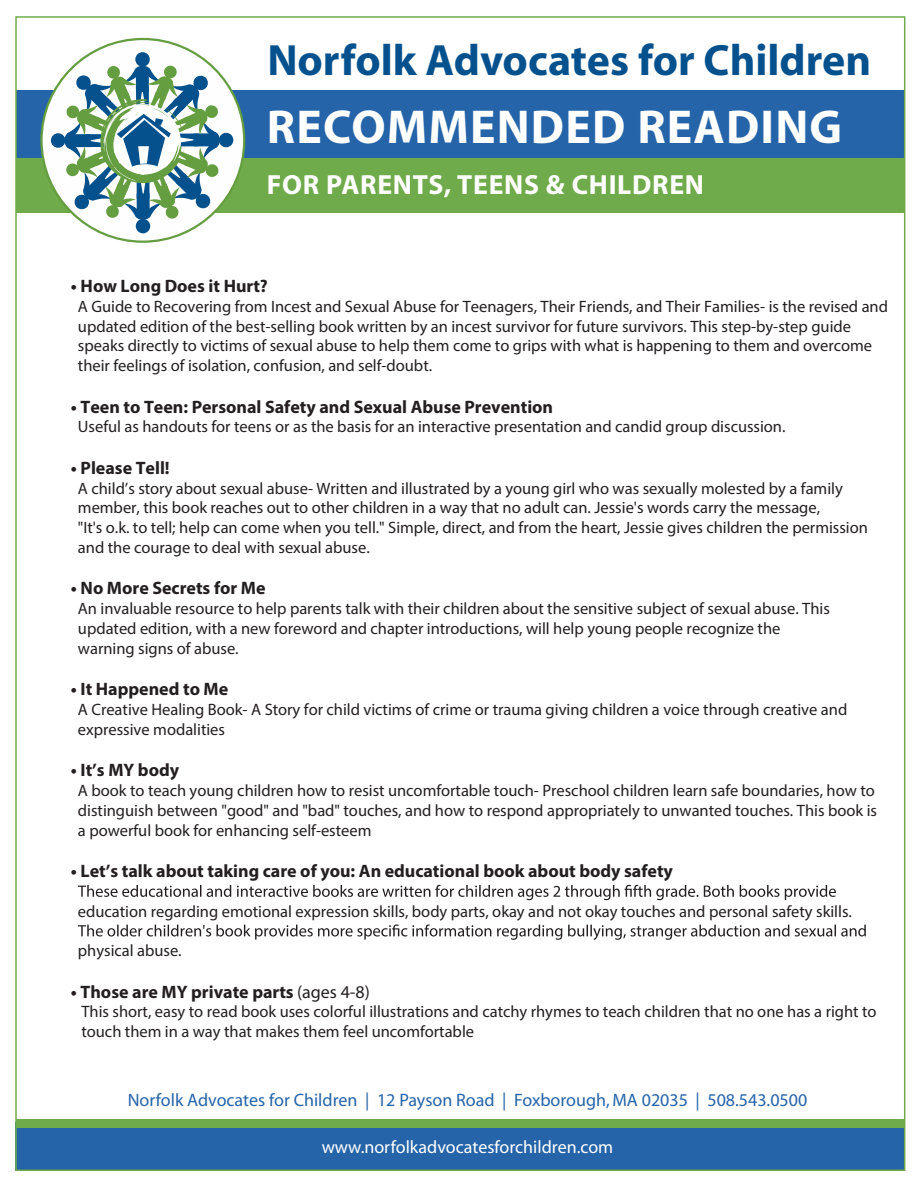
<style>
.page{position:relative;width:918px;height:1188px;background:#fff}
.page>*{position:absolute;margin:0;border:0;box-sizing:border-box;transform-origin:0 0}
.t1{font:700 47.85px "Myriad Pro";letter-spacing:.025em;color:#fff}
.t2{font:700 43.95px "Myriad";color:#04518e}
.t3{font:700 27.75px "Myriad Pro";letter-spacing:.025em;color:#fff}
.t4{font:700 18px "Myriad Pro";color:#231f20}
.t5{font:18px "Myriad";color:#2564a9}
.t6{font:18px "Myriad";color:#fff}
.t7{font:16.5px/19.8px "Myriad Pro";color:#231f20}
.s1{font-weight:400}
</style>
<div class="page">
<div style="left:16px;top:1122px;width:889px;height:48px;background:#2564a9"></div>
<div style="left:16px;top:91px;width:889px;height:115px;background:#2564a9"></div>
<div style="left:16px;top:158px;width:889px;height:55px;background:#70ab4b"></div>
<svg style="left:78px;top:885px;width:758px;height:15px"></svg>
<svg style="left:78px;top:924px;width:788px;height:16px"></svg>
<div style="left:16px;top:1119px;width:889px;height:9px;background:#70ab4b"></div>
<svg style="left:42px;top:39px;width:202px;height:203px"></svg>
<svg style="left:51px;top:52px;width:182px;height:181px"></svg>
<h2 class="t2" style="left:267px;top:37px;width:605px">Norfolk Advocates for Children</h2>
<h1 class="t1" style="left:267px;top:96px;width:577px">RECOMMENDED READING</h1>
<h3 class="t3" style="left:267px;top:167px;width:439px">FOR PARENTS, TEENS &amp; CHILDREN</h3>
<p class="t4" style="left:71px;top:274px;width:198px">• How Long Does it Hurt?</p>
<p class="t7" style="left:78px;top:296px;width:812px">A Guide to Recovering from Incest and Sexual Abuse for Teenagers, Their Friends, and Their Families- is the revised and updated edition of the best-selling book written by an incest survivor for future survivors. This step-by-step guide speaks directly to victims of sexual abuse to help them come to grips with what is happening to them and overcome their feelings of isolation, confusion, and self-doubt.</p>
<p class="t4" style="left:71px;top:395px;width:484px">• Teen to Teen: Personal Safety and Sexual Abuse Prevention</p>
<p class="t7" style="left:78px;top:417px;width:709px">Useful as handouts for teens or as the basis for an interactive presentation and candid group discussion.</p>
<p class="t4" style="left:71px;top:456px;width:100px">• Please Tell!</p>
<p class="t7" style="left:78px;top:478px;width:792px">A child’s story about sexual abuse- Written and illustrated by a young girl who was sexually molested by a family member, this book reaches out to other children in a way that no adult can. Jessie's words carry the message,<br>"It's o.k. to tell; help can come when you tell." Simple, direct, and from the heart, Jessie gives children the permission and the courage to deal with sexual abuse.</p>
<p class="t4" style="left:71px;top:577px;width:196px">• No More Secrets for Me</p>
<p class="t7" style="left:78px;top:598px;width:753px">An invaluable resource to help parents talk with their children about the sensitive subject of sexual abuse. This updated edition, with a new foreword and chapter introductions, will help young people recognize the warning signs of abuse.</p>
<p class="t4" style="left:71px;top:677px;width:159px">• It Happened to Me</p>
<p class="t7" style="left:78px;top:699px;width:771px">A Creative Healing Book- A Story for child victims of crime or trauma giving children a voice through creative and expressive modalities</p>
<p class="t4" style="left:71px;top:758px;width:110px">• It’s MY body</p>
<p class="t7" style="left:78px;top:780px;width:801px">A book to teach young children how to resist uncomfortable touch- Preschool children learn safe boundaries, how to distinguish between "good" and "bad" touches, and how to respond appropriately to unwanted touches. This book is a powerful book for enhancing self-esteem</p>
<p class="t4" style="left:71px;top:859px;width:604px">• Let’s talk about taking care of you: An educational book about body safety</p>
<p class="t7" style="left:78px;top:901px;width:775px">education regarding emotional expression skills, body parts, okay and not okay touches and personal safety skills.</p>
<p class="t7" style="left:78px;top:940px;width:105px">physical abuse.</p>
<p class="t4" style="left:71px;top:980px;width:300px">• Those are MY private parts <span class="s1">(ages 4-8)</span></p>
<p class="t7" style="left:81px;top:1002px;width:797px">This short, easy to read book uses colorful illustrations and catchy rhymes to teach children that no one has a right to touch them in a way that makes them feel uncomfortable</p>
<p class="t5" style="left:128px;top:1091px;width:681px">Norfolk Advocates for Children | 12 Payson Road | Foxborough, MA 02035 | 508.543.0500</p>
<p class="t6" style="left:322px;top:1138px;width:293px">www.norfolkadvocatesforchildren.com</p>
</div>
